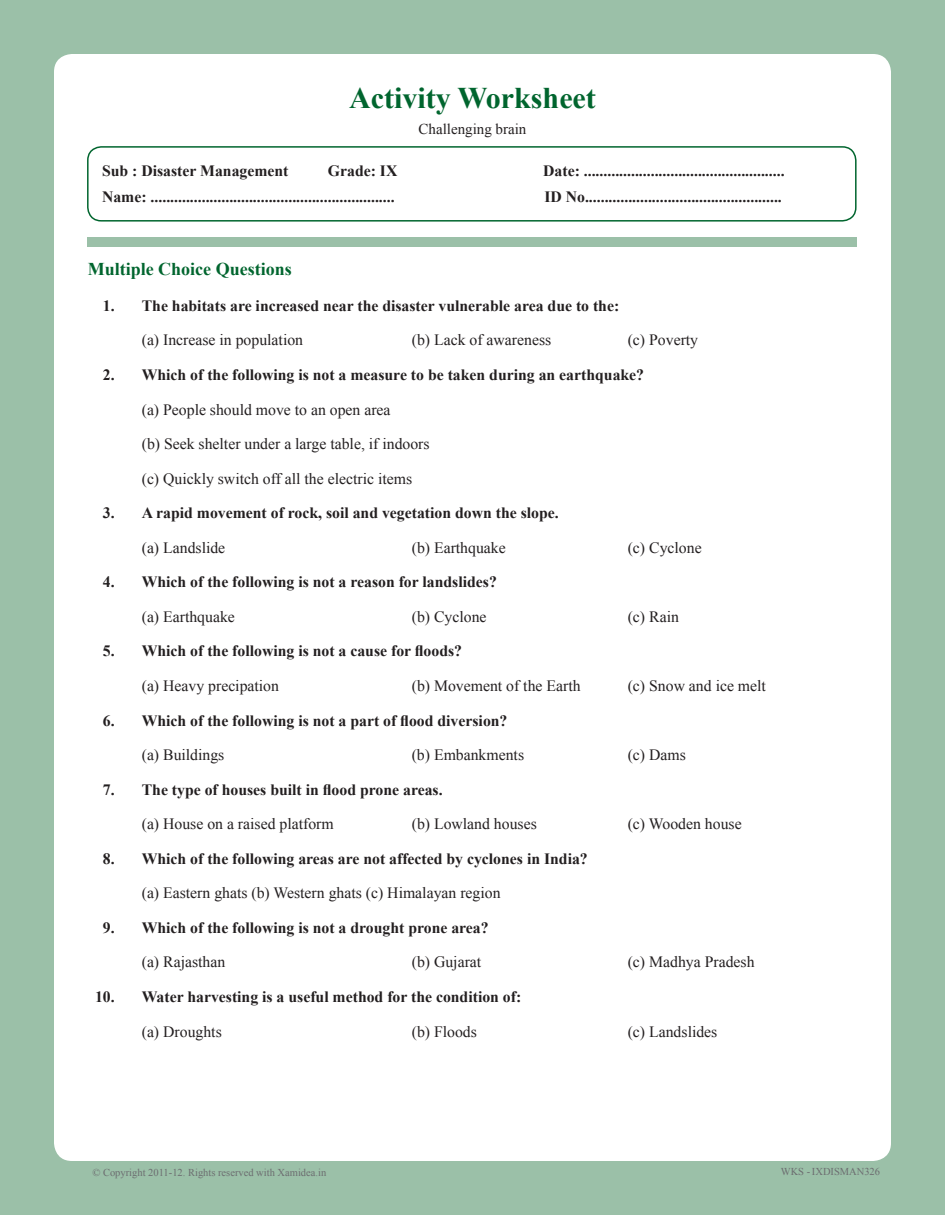
<style>
.page{position:relative;width:945px;height:1215px;background:#9bc0a8}
.page>*{position:absolute;margin:0;border:0;box-sizing:border-box;transform-origin:0 0}
.t1{font:700 30px "Times New Roman";color:#00652e}
.Choice{font:700 18px "Times New Roman";color:#00652e}
.number{font:700 15.75px "Times New Roman";color:#231f20}
.Body{font:15.75px "Times New Roman";color:#231f20}
.t2{font:15px "Times New Roman";color:#231f20}
.t3{font:10.5px "Times New Roman";color:#6c6d70}
</style>
<div class="page">
<div style="left:54px;top:54px;width:837px;height:1107px;background:#fff;border-radius:18px"></div>
<div style="left:88px;top:237px;width:769px;height:10px;background:#9bc0a8"></div>
<div style="left:87px;top:146px;width:770px;height:76px;border:2px solid #00652e;border-radius:14px"></div>
<h1 class="t1" style="left:349px;top:77px;width:248px">Activity Worksheet</h1>
<p class="t2" style="left:419px;top:119px;width:109px">Challenging brain</p>
<p class="number" style="left:102px;top:160px;width:188px">Sub : Disaster Management</p>
<p class="number" style="left:328px;top:160px;width:71px">Grade: IX</p>
<p class="number" style="left:543px;top:160px;width:243px">Date: ...................................................</p>
<p class="number" style="left:102px;top:186px;width:294px">Name: ..............................................................</p>
<p class="number" style="left:544px;top:186px;width:239px">ID No..................................................</p>
<p class="Choice" style="left:88px;top:257px;width:206px">Multiple Choice Questions</p>
<p class="number" style="left:103px;top:295px;width:518px">1. The habitats are increased near the disaster vulnerable area due to the:</p>
<p class="Body" style="left:142px;top:330px;width:163px">(a) Increase in population</p>
<p class="Body" style="left:412px;top:330px;width:141px">(b) Lack of awareness</p>
<p class="Body" style="left:628px;top:330px;width:72px">(c) Poverty</p>
<p class="number" style="left:103px;top:364px;width:543px">2. Which of the following is not a measure to be taken during an earthquake?</p>
<p class="Body" style="left:142px;top:399px;width:250px">(a) People should move to an open area</p>
<p class="Body" style="left:142px;top:433px;width:289px">(b) Seek shelter under a large table, if indoors</p>
<p class="Body" style="left:142px;top:468px;width:272px">(c) Quickly switch off all the electric items</p>
<p class="number" style="left:103px;top:502px;width:457px">3. A rapid movement of rock, soil and vegetation down the slope.</p>
<p class="Body" style="left:142px;top:537px;width:85px">(a) Landslide</p>
<p class="Body" style="left:412px;top:537px;width:96px">(b) Earthquake</p>
<p class="Body" style="left:628px;top:537px;width:75px">(c) Cyclone</p>
<p class="number" style="left:103px;top:571px;width:395px">4. Which of the following is not a reason for landslides?</p>
<p class="Body" style="left:142px;top:606px;width:95px">(a) Earthquake</p>
<p class="Body" style="left:412px;top:606px;width:76px">(b) Cyclone</p>
<p class="Body" style="left:628px;top:606px;width:53px">(c) Rain</p>
<p class="number" style="left:103px;top:640px;width:361px">5. Which of the following is not a cause for floods?</p>
<p class="Body" style="left:142px;top:675px;width:139px">(a) Heavy precipation</p>
<p class="Body" style="left:412px;top:675px;width:170px">(b) Movement of the Earth</p>
<p class="Body" style="left:628px;top:675px;width:140px">(c) Snow and ice melt</p>
<p class="number" style="left:103px;top:709px;width:406px">6. Which of the following is not a part of flood diversion?</p>
<p class="Body" style="left:142px;top:744px;width:84px">(a) Buildings</p>
<p class="Body" style="left:412px;top:744px;width:114px">(b) Embankments</p>
<p class="Body" style="left:628px;top:744px;width:60px">(c) Dams</p>
<p class="number" style="left:103px;top:779px;width:341px">7. The type of houses built in flood prone areas.</p>
<p class="Body" style="left:142px;top:813px;width:194px">(a) House on a raised platform</p>
<p class="Body" style="left:412px;top:813px;width:127px">(b) Lowland houses</p>
<p class="Body" style="left:628px;top:813px;width:115px">(c) Wooden house</p>
<p class="number" style="left:103px;top:848px;width:486px">8. Which of the following areas are not affected by cyclones in India?</p>
<p class="Body" style="left:142px;top:883px;width:360px">(a) Eastern ghats (b) Western ghats (c) Himalayan region</p>
<p class="number" style="left:103px;top:917px;width:387px">9. Which of the following is not a drought prone area?</p>
<p class="Body" style="left:142px;top:952px;width:85px">(a) Rajasthan</p>
<p class="Body" style="left:412px;top:952px;width:71px">(b) Gujarat</p>
<p class="Body" style="left:628px;top:952px;width:128px">(c) Madhya Pradesh</p>
<p class="number" style="left:95px;top:986px;width:428px">10. Water harvesting is a useful method for the condition of:</p>
<p class="Body" style="left:142px;top:1021px;width:82px">(a) Droughts</p>
<p class="Body" style="left:412px;top:1021px;width:67px">(b) Floods</p>
<p class="Body" style="left:628px;top:1021px;width:91px">(c) Landslides</p>
<p class="t3" style="left:92px;top:1165px;width:235px">© Copyright 2011-12. Rights reserved with Xamidea.in</p>
<p class="t3" style="left:781px;top:1164px;width:101px">WKS - IXDISMAN326</p>
</div>
